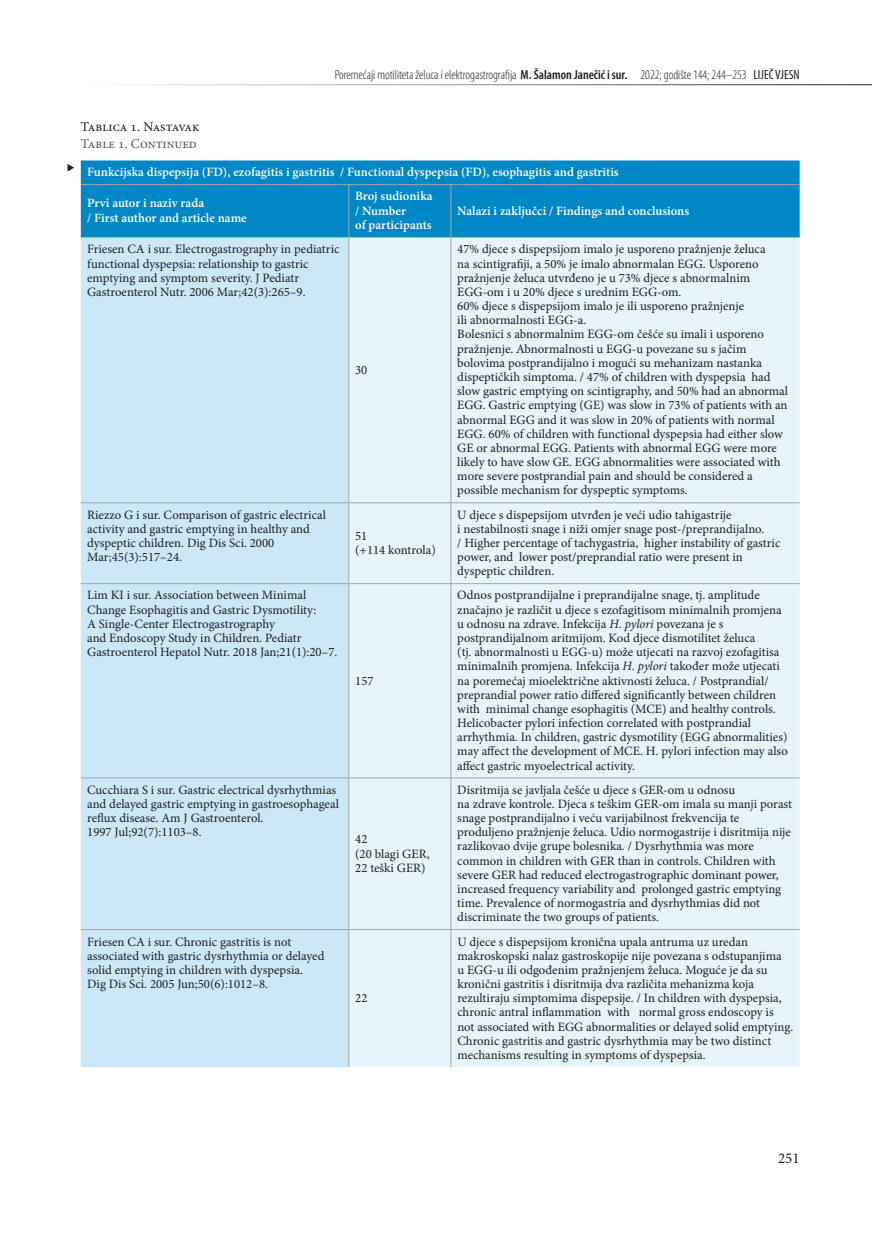
<style>
.page{position:relative;width:872px;height:1234px;background:#fff}
.page>*{position:absolute;margin:0;border:0;box-sizing:border-box;transform-origin:0 0}
.t1{font:15px "Minion Pro";color:#1f1e1f}
.t2{font:13.5px "Minion Pro";color:#1f1e1f}
.t3{font:13.5px "Minion Pro";color:#565557}
.t4{font:300 condensed 13.2px "Myriad Pro";color:#1f1e1f}
.t5{font:12.75px/14.1px "Minion Pro";color:#1f1e1f}
.t6{font:600 12.75px/14.2px "Minion Pro";color:#fff}
.s1{font-weight:600}
.s2{font-weight:400}
.s3{font-style:italic}
</style>
<div class="page">
<hr style="left:81px;top:84px;width:791px;height:1px;background:#1f1e1f">
<div style="left:81px;top:160px;width:718px;height:77px;background:#0087c5"></div>
<div style="left:81px;top:238px;width:267px;height:828px;background:#cce8f7"></div>
<div style="left:349px;top:238px;width:450px;height:828px;background:#e8f4fc"></div>
<hr style="left:81px;top:184px;width:268px;height:1px;background:#a4a5a8">
<hr style="left:349px;top:184px;width:102px;height:1px;background:#a4a5a8">
<hr style="left:348px;top:185px;width:1px;height:52px;background:#a4a5a8">
<hr style="left:451px;top:184px;width:348px;height:1px;background:#a4a5a8">
<hr style="left:450px;top:185px;width:1px;height:52px;background:#a4a5a8">
<hr style="left:81px;top:237px;width:268px;height:1px;background:#a4a5a8">
<hr style="left:349px;top:237px;width:102px;height:1px;background:#a4a5a8">
<hr style="left:348px;top:238px;width:1px;height:264px;background:#a4a5a8">
<hr style="left:451px;top:237px;width:348px;height:1px;background:#a4a5a8">
<hr style="left:450px;top:238px;width:1px;height:264px;background:#a4a5a8">
<hr style="left:81px;top:502px;width:268px;height:1px;background:#a4a5a8">
<hr style="left:349px;top:502px;width:102px;height:1px;background:#a4a5a8">
<hr style="left:348px;top:503px;width:1px;height:80px;background:#a4a5a8">
<hr style="left:451px;top:502px;width:348px;height:1px;background:#a4a5a8">
<hr style="left:450px;top:503px;width:1px;height:80px;background:#a4a5a8">
<hr style="left:81px;top:583px;width:268px;height:1px;background:#a4a5a8">
<hr style="left:349px;top:583px;width:102px;height:1px;background:#a4a5a8">
<hr style="left:348px;top:584px;width:1px;height:193px;background:#a4a5a8">
<hr style="left:451px;top:583px;width:348px;height:1px;background:#a4a5a8">
<hr style="left:450px;top:584px;width:1px;height:193px;background:#a4a5a8">
<hr style="left:81px;top:777px;width:268px;height:1px;background:#a4a5a8">
<hr style="left:349px;top:777px;width:102px;height:1px;background:#a4a5a8">
<hr style="left:348px;top:778px;width:1px;height:151px;background:#a4a5a8">
<hr style="left:451px;top:777px;width:348px;height:1px;background:#a4a5a8">
<hr style="left:450px;top:778px;width:1px;height:151px;background:#a4a5a8">
<hr style="left:81px;top:929px;width:268px;height:1px;background:#a4a5a8">
<hr style="left:349px;top:929px;width:102px;height:1px;background:#a4a5a8">
<hr style="left:348px;top:929px;width:1px;height:137px;background:#a4a5a8">
<hr style="left:451px;top:929px;width:348px;height:1px;background:#a4a5a8">
<hr style="left:450px;top:929px;width:1px;height:137px;background:#a4a5a8">
<p class="t2" style="left:81px;top:118px;width:120px">Tablica 1. Nastavak</p>
<p class="t3" style="left:81px;top:135px;width:117px">Table 1. Continued</p>
<p class="t4" style="left:335px;top:67px;width:466px">Poremećaji motiliteta želuca i elektrogastrografija <span class="s1">M. Šalamon Janečić i sur.</span> 2022; godište 144; 244–253 <span class="s2">LIJEČ VJESN</span></p>
<p class="t6" style="left:87px;top:165px;width:533px">Funkcijska dispepsija (FD), ezofagitis i gastritis / Functional dyspepsia (FD), esophagitis and gastritis</p>
<p class="t6" style="left:87px;top:196px;width:161px">Prvi autor i naziv rada<br>/ First author and article name</p>
<p class="t6" style="left:355px;top:189px;width:79px">Broj sudionika / Number<br>of participants</p>
<p class="t6" style="left:457px;top:203px;width:233px">Nalazi i zaključci / Findings and conclusions</p>
<p class="t5" style="left:87px;top:242px;width:254px">Friesen CA i sur. Electrogastrography in pediatric functional dyspepsia: relationship to gastric emptying and symptom severity. J Pediatr Gastroenterol Nutr. 2006 Mar;42(3):265–9.</p>
<p class="t5" style="left:355px;top:363px;width:14px">30</p>
<p class="t5" style="left:87px;top:507px;width:240px">Riezzo G i sur. Comparison of gastric electrical activity and gastric emptying in healthy and dyspeptic children. Dig Dis Sci. 2000<br>Mar;45(3):517–24.</p>
<p class="t5" style="left:87px;top:588px;width:252px">Lim KI i sur. Association between Minimal Change Esophagitis and Gastric Dysmotility:<br>A Single-Center Electrogastrography<br>and Endoscopy Study in Children. Pediatr Gastroenterol Hepatol Nutr. 2018 Jan;21(1):20–7.</p>
<p class="t5" style="left:355px;top:528px;width:82px">51<br>(+114 kontrola)</p>
<p class="t5" style="left:355px;top:673px;width:20px">157</p>
<p class="t5" style="left:87px;top:782px;width:253px">Cucchiara S i sur. Gastric electrical dysrhythmias and delayed gastric emptying in gastroesophageal reflux disease. Am J Gastroenterol.<br>1997 Jul;92(7):1103–8.</p>
<p class="t5" style="left:355px;top:832px;width:76px">42<br>(20 blagi GER,<br>22 teški GER)</p>
<p class="t5" style="left:87px;top:934px;width:239px">Friesen CA i sur. Chronic gastritis is not associated with gastric dysrhythmia or delayed solid emptying in children with dyspepsia.<br>Dig Dis Sci. 2005 Jun;50(6):1012–8.</p>
<p class="t5" style="left:355px;top:990px;width:14px">22</p>
<p class="t5" style="left:457px;top:242px;width:332px">47% djece s dispepsijom imalo je usporeno pražnjenje želuca<br>na scintigrafiji, a 50% je imalo abnormalan EGG. Usporeno pražnjenje želuca utvrđeno je u 73% djece s abnormalnim EGG-om i u 20% djece s urednim EGG-om.<br>60% djece s dispepsijom imalo je ili usporeno pražnjenje<br>ili abnormalnosti EGG-a.<br>Bolesnici s abnormalnim EGG-om češće su imali i usporeno pražnjenje. Abnormalnosti u EGG-u povezane su s jačim bolovima postprandijalno i mogući su mehanizam nastanka dispeptičkih simptoma. / 47% of children with dyspepsia had slow gastric emptying on scintigraphy, and 50% had an abnormal EGG. Gastric emptying (GE) was slow in 73% of patients with an abnormal EGG and it was slow in 20% of patients with normal EGG. 60% of children with functional dyspepsia had either slow GE or abnormal EGG. Patients with abnormal EGG were more likely to have slow GE. EGG abnormalities were associated with more severe postprandial pain and should be considered a possible mechanism for dyspeptic symptoms.</p>
<p class="t5" style="left:457px;top:507px;width:325px">U djece s dispepsijom utvrđen je veći udio tahigastrije<br>i nestabilnosti snage i niži omjer snage post-/preprandijalno.<br>/ Higher percentage of tachygastria, higher instability of gastric power, and lower post/preprandial ratio were present in dyspeptic children.</p>
<p class="t5" style="left:457px;top:588px;width:332px">Odnos postprandijalne i preprandijalne snage, tj. amplitude značajno je različit u djece s ezofagitisom minimalnih promjena u odnosu na zdrave. Infekcija <span class="s3">H. pylori</span> povezana je s postprandijalnom aritmijom. Kod djece dismotilitet želuca<br>(tj. abnormalnosti u EGG-u) može utjecati na razvoj ezofagitisa minimalnih promjena. Infekcija <span class="s3">H. pylori</span> također može utjecati na poremećaj mioelektrične aktivnosti želuca. / Postprandial/ preprandial power ratio differed significantly between children with minimal change esophagitis (MCE) and healthy controls.<br>Helicobacter pylori infection correlated with postprandial arrhythmia. In children, gastric dysmotility (EGG abnormalities) may affect the development of MCE. H. pylori infection may also affect gastric myoelectrical activity.</p>
<p class="t5" style="left:457px;top:782px;width:336px">Disritmija se javljala češće u djece s GER-om u odnosu<br>na zdrave kontrole. Djeca s teškim GER-om imala su manji porast snage postprandijalno i veću varijabilnost frekvencija te produljeno pražnjenje želuca. Udio normogastrije i disritmija nije razlikovao dvije grupe bolesnika. / Dysrhythmia was more common in children with GER than in controls. Children with severe GER had reduced electrogastrographic dominant power, increased frequency variability and prolonged gastric emptying time. Prevalence of normogastria and dysrhythmias did not discriminate the two groups of patients.</p>
<p class="t5" style="left:457px;top:934px;width:337px">U djece s dispepsijom kronična upala antruma uz uredan makroskopski nalaz gastroskopije nije povezana s odstupanjima<br>u EGG-u ili odgođenim pražnjenjem želuca. Moguće je da su kronični gastritis i disritmija dva različita mehanizma koja rezultiraju simptomima dispepsije. / In children with dyspepsia, chronic antral inflammation with normal gross endoscopy is not associated with EGG abnormalities or delayed solid emptying.<br>Chronic gastritis and gastric dysrhythmia may be two distinct mechanisms resulting in symptoms of dyspepsia.</p>
<p class="t1" style="left:778px;top:1147px;width:23px">251</p>
</div>
